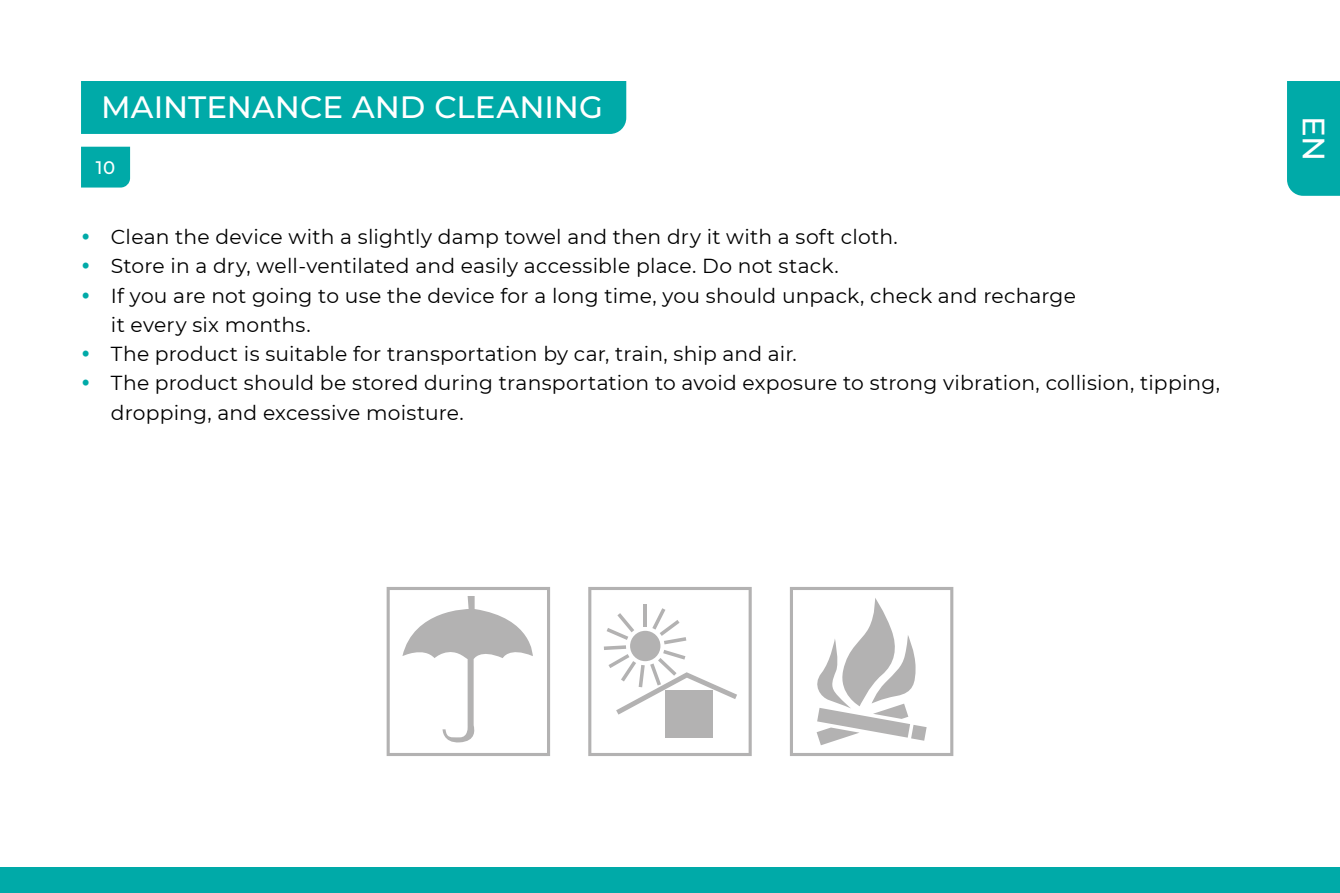
<style>
.page{position:relative;width:1340px;height:893px;background:#fff}
.page>*{position:absolute;margin:0;border:0;box-sizing:border-box;transform-origin:0 0}
.t1{font:500 30.82px "Montserrat";letter-spacing:.005em;color:#fff}
.t2{font:20.25px/29.2px "Montserrat";letter-spacing:.01em;color:#000}
.t3{font:500 18.22px "Montserrat";color:#fff}
.s1{color:#00aaa8}
</style>
<div class="page">
<div style="left:0;top:867px;width:1339px;height:26px;background:#00aaa8"></div>
<div style="left:81px;top:147px;width:49px;height:41px;background:#00aaa8"></div>
<div style="left:81px;top:81px;width:545px;height:53px;background:#00aaa8"></div>
<svg style="left:386px;top:587px;width:164px;height:169px"></svg>
<svg style="left:790px;top:587px;width:163px;height:169px"></svg>
<svg style="left:588px;top:587px;width:163px;height:169px"></svg>
<div style="left:665px;top:690px;width:48px;height:48px;background:#b3b2b2"></div>
<div style="left:1287px;top:81px;width:52px;height:115px;background:#00aaa8"></div>
<h1 class="t1" style="left:101px;top:86px;width:503px">MAINTENANCE AND CLEANING</h1>
<p class="t3" style="left:96px;top:155px;width:21px">10</p>
<p class="t2" style="left:81px;top:222px;width:818px"><span class="s1">•</span> Clean the device with a slightly damp towel and then dry it with a soft cloth.</p>
<p class="t2" style="left:81px;top:251px;width:759px"><span class="s1">•</span> Store in a dry, well-ventilated and easily accessible place. Do not stack.</p>
<p class="t2" style="left:111px;top:280px;width:966px;text-indent:-30px"><span class="s1">•</span> If you are not going to use the device for a long time, you should unpack, check and recharge it every six months.</p>
<p class="t2" style="left:81px;top:339px;width:717px"><span class="s1">•</span> The product is suitable for transportation by car, train, ship and air.</p>
<p class="t2" style="left:111px;top:368px;width:1110px;text-indent:-30px"><span class="s1">•</span> The product should be stored during transportation to avoid exposure to strong vibration, collision, tipping, dropping, and excessive moisture.</p>
<h1 class="t1" style="left:1335px;top:116px;width:47px;rotate:90deg">EN</h1>
</div>
